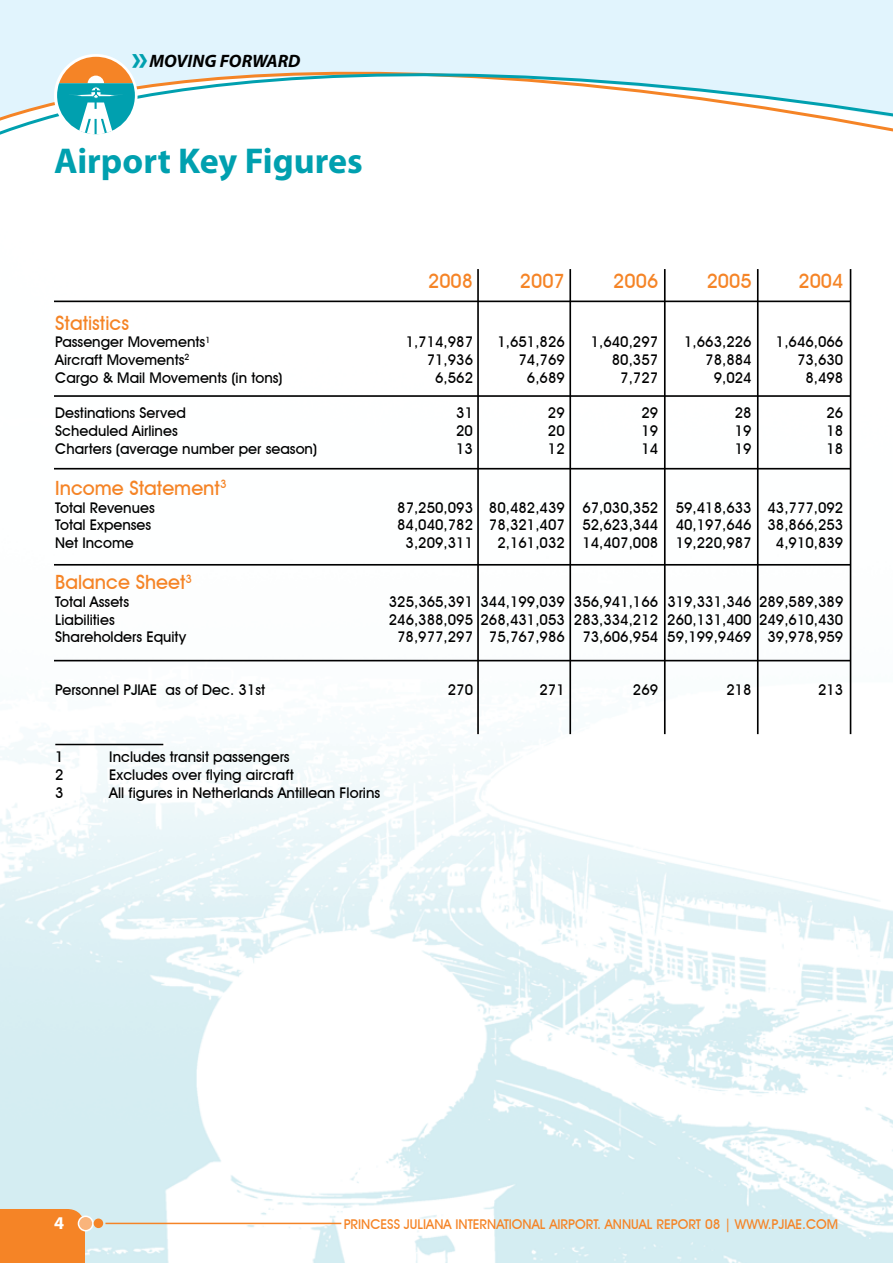
<style>
.page{position:relative;width:893px;height:1263px;background:#fff}
.page>*{position:absolute;margin:0;border:0;box-sizing:border-box;transform-origin:0 0}
.t1{font:700 36px "Myriad Pro";color:#00a0af}
.t2{font:500 19.65px "Avant Garde IT Cby BT";color:#f58426}
.t3{font:italic 700 18px "Myriad Pro";color:#000}
.t4{font:700 18px "Myriad Pro";color:#fff}
.t5{font:500 14.7px "Avant Garde IT Cby BT";color:#000}
.t6{font:500 13.5px "Avant Garde IT Cby BT";color:#f58426}
.s1{font-style:normal;font-size:36px;color:#00a0af}
</style>
<div class="page">
<img style="left:0;top:269px;width:893px;height:994px">
<div style="left:0;top:1209px;width:85px;height:54px;background:#f58426"></div>
<svg style="left:0;top:0;width:892px;height:135px"></svg>
<div style="left:54px;top:54px;width:84px;height:84px;background:#fff;border-radius:50%"></div>
<svg style="left:57px;top:57px;width:78px;height:77px"></svg>
<hr style="left:105px;top:1223px;width:236px;height:1px;background:#f58426">
<div style="left:78px;top:1216px;width:15px;height:15px;background:#f9b47b;border-radius:50%"></div>
<div style="left:78px;top:1215px;width:16px;height:16px;border:2px solid #fff;border-radius:50%"></div>
<div style="left:94px;top:1218px;width:9px;height:10px;background:#f58426;border-radius:50%"></div>
<svg style="left:892px;top:0;width:1px;height:132px"></svg>
<hr style="left:55px;top:744px;width:108px;height:1px;background:#000">
<hr style="left:477px;top:269px;width:2px;height:465px;background:#000">
<hr style="left:569px;top:269px;width:2px;height:465px;background:#000">
<hr style="left:664px;top:269px;width:2px;height:465px;background:#000">
<hr style="left:757px;top:269px;width:2px;height:465px;background:#000">
<hr style="left:850px;top:269px;width:1px;height:465px;background:#000">
<hr style="left:54px;top:301px;width:796px;height:1px;background:#000">
<hr style="left:54px;top:395px;width:796px;height:2px;background:#000">
<hr style="left:54px;top:468px;width:796px;height:1px;background:#000">
<hr style="left:54px;top:564px;width:796px;height:2px;background:#000">
<hr style="left:54px;top:660px;width:796px;height:1px;background:#000">
<p class="t3" style="left:132px;top:49px;width:170px"><span class="s1">»</span>MOVING FORWARD</p>
<h1 class="t1" style="left:54px;top:137px;width:310px">Airport Key Figures</h1>
<h2 class="t2" style="left:428px;top:269px;width:46px">2008</h2>
<h2 class="t2" style="left:520px;top:269px;width:46px">2007</h2>
<h2 class="t2" style="left:613px;top:269px;width:46px">2006</h2>
<h2 class="t2" style="left:707px;top:269px;width:46px">2005</h2>
<h2 class="t2" style="left:798px;top:269px;width:46px">2004</h2>
<h2 class="t2" style="left:55px;top:311px;width:75px">Statistics</h2>
<p class="t5" style="left:55px;top:333px;width:156px">Passenger Movements<sup>1</sup></p>
<p class="t5" style="left:406px;top:333px;width:69px">1,714,987</p>
<p class="t5" style="left:497px;top:333px;width:69px">1,651,826</p>
<p class="t5" style="left:591px;top:333px;width:69px">1,640,297</p>
<p class="t5" style="left:684px;top:333px;width:69px">1,663,226</p>
<p class="t5" style="left:776px;top:333px;width:69px">1,646,066</p>
<p class="t5" style="left:55px;top:351px;width:136px">Aircraft Movements<sup>2</sup></p>
<p class="t5" style="left:427px;top:351px;width:48px">71,936</p>
<p class="t5" style="left:518px;top:351px;width:48px">74,769</p>
<p class="t5" style="left:612px;top:351px;width:48px">80,357</p>
<p class="t5" style="left:705px;top:351px;width:48px">78,884</p>
<p class="t5" style="left:797px;top:351px;width:48px">73,630</p>
<p class="t5" style="left:55px;top:369px;width:229px">Cargo &amp; Mail Movements (in tons)</p>
<p class="t5" style="left:435px;top:369px;width:39px">6,562</p>
<p class="t5" style="left:527px;top:369px;width:39px">6,689</p>
<p class="t5" style="left:620px;top:369px;width:39px">7,727</p>
<p class="t5" style="left:714px;top:369px;width:39px">9,024</p>
<p class="t5" style="left:805px;top:369px;width:39px">8,498</p>
<p class="t5" style="left:55px;top:404px;width:132px">Destinations Served</p>
<p class="t5" style="left:456px;top:404px;width:18px">31</p>
<p class="t5" style="left:548px;top:404px;width:18px">29</p>
<p class="t5" style="left:641px;top:404px;width:18px">29</p>
<p class="t5" style="left:735px;top:404px;width:18px">28</p>
<p class="t5" style="left:826px;top:404px;width:18px">26</p>
<p class="t5" style="left:55px;top:422px;width:124px">Scheduled Airlines</p>
<p class="t5" style="left:456px;top:422px;width:18px">20</p>
<p class="t5" style="left:548px;top:422px;width:18px">20</p>
<p class="t5" style="left:641px;top:422px;width:18px">19</p>
<p class="t5" style="left:735px;top:422px;width:18px">19</p>
<p class="t5" style="left:826px;top:422px;width:18px">18</p>
<p class="t5" style="left:55px;top:439px;width:263px">Charters (average number per season)</p>
<p class="t5" style="left:456px;top:439px;width:18px">13</p>
<p class="t5" style="left:548px;top:439px;width:18px">12</p>
<p class="t5" style="left:641px;top:439px;width:18px">14</p>
<p class="t5" style="left:735px;top:439px;width:18px">19</p>
<p class="t5" style="left:826px;top:439px;width:18px">18</p>
<h2 class="t2" style="left:55px;top:476px;width:173px">Income Statement<sup>3</sup></h2>
<p class="t5" style="left:55px;top:498px;width:101px">Total Revenues</p>
<p class="t5" style="left:397px;top:498px;width:448px">87,250,093 80,482,439 67,030,352 59,418,633 43,777,092</p>
<p class="t5" style="left:55px;top:516px;width:98px">Total Expenses</p>
<p class="t5" style="left:397px;top:516px;width:448px">84,040,782 78,321,407 52,623,344 40,197,646 38,866,253</p>
<p class="t5" style="left:55px;top:534px;width:80px">Net Income</p>
<p class="t5" style="left:406px;top:534px;width:69px">3,209,311</p>
<p class="t5" style="left:497px;top:534px;width:256px">2,161,032 14,407,008 19,220,987</p>
<p class="t5" style="left:776px;top:534px;width:69px">4,910,839</p>
<h2 class="t2" style="left:55px;top:570px;width:138px">Balance Sheet<sup>3</sup></h2>
<p class="t5" style="left:55px;top:593px;width:75px">Total Assets</p>
<p class="t5" style="left:389px;top:593px;width:456px">325,365,391 344,199,039 356,941,166 319,331,346 289,589,389</p>
<p class="t5" style="left:55px;top:610px;width:61px">Liabilities</p>
<p class="t5" style="left:389px;top:610px;width:456px">246,388,095 268,431,053 283,334,212 260,131,400 249,610,430</p>
<p class="t5" style="left:55px;top:628px;width:132px">Shareholders Equity</p>
<p class="t5" style="left:397px;top:628px;width:448px">78,977,297 75,767,986 73,606,954 59,199,9469 39,978,959</p>
<p class="t5" style="left:55px;top:681px;width:211px">Personnel PJIAE as of Dec. 31st</p>
<p class="t5" style="left:448px;top:681px;width:27px">270</p>
<p class="t5" style="left:540px;top:681px;width:27px">271</p>
<p class="t5" style="left:633px;top:681px;width:27px">269</p>
<p class="t5" style="left:726px;top:681px;width:27px">218</p>
<p class="t5" style="left:818px;top:681px;width:27px">213</p>
<p class="t5" style="left:55px;top:748px;width:10px">1</p>
<p class="t5" style="left:109px;top:748px;width:182px">Includes transit passengers</p>
<p class="t5" style="left:55px;top:766px;width:10px">2</p>
<p class="t5" style="left:109px;top:766px;width:186px">Excludes over flying aircraft</p>
<p class="t5" style="left:55px;top:783px;width:10px">3</p>
<p class="t5" style="left:109px;top:783px;width:272px">All figures in Netherlands Antillean Florins</p>
<p class="t4" style="left:54px;top:1211px;width:11px">4</p>
<p class="t6" style="left:344px;top:1216px;width:496px">PRINCESS JULIANA INTERNATIONAL AIRPORT. ANNUAL REPORT 08 | WWW.PJIAE.COM</p>
</div>
